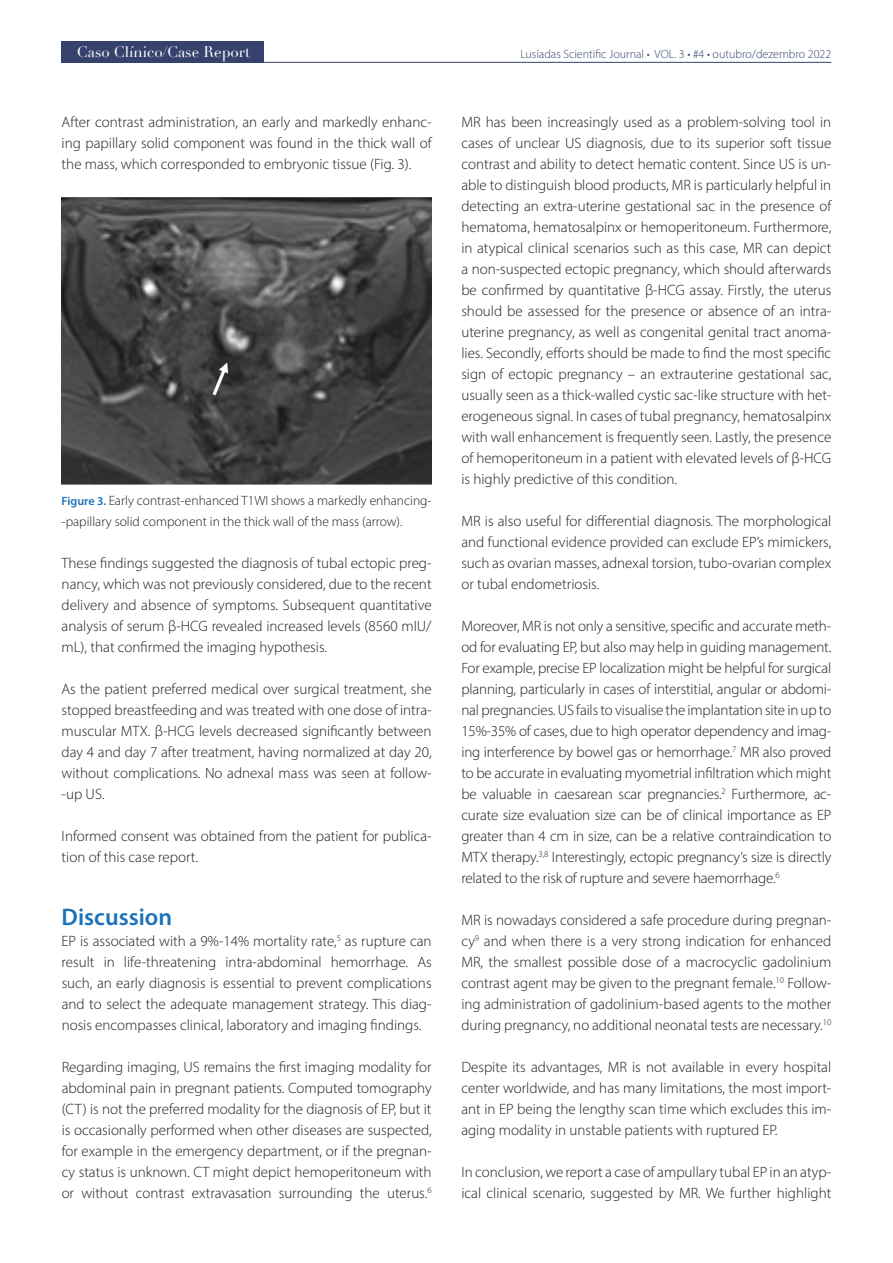
<style>
.page{position:relative;width:893px;height:1263px;background:#fff}
.page>*{position:absolute;margin:0;border:0;box-sizing:border-box;transform-origin:0 0}
.t1{font:600 24px "Myriad Pro";color:#1d71b8}
.t2{font:300 15px/21px "Myriad Pro";color:#1d1d1b;text-align:justify}
.t3{font:15px "Didot";color:#fff}
.t4{font:300 13.5px/21px "Myriad Pro";color:#1d1d1b}
.t5{font:300 12px "Myriad Pro";color:#36426d}
.s1{font-weight:600;font-size:12px;color:#1d71b8}
</style>
<div class="page">
<hr style="left:62px;top:62px;width:769px;height:1px;background:#36426d">
<div style="left:62px;top:41px;width:202px;height:21px;background:#36426d"></div>
<img style="left:62px;top:197px;width:370px;height:287px">
<p class="t3" style="left:77px;top:43px;width:175px">Caso Clínico/Case Report</p>
<p class="t5" style="left:520px;top:46px;width:312px">Lusíadas Scientific Journal • VOL. 3 • #4 • outubro/dezembro 2022</p>
<p class="t2" style="left:62px;top:112px;width:371px">After contrast administration, an early and markedly enhanc‑ ing papillary solid component was found in the thick wall of the mass, which corresponded to embryonic tissue (Fig. 3).</p>
<p class="t4" style="left:62px;top:490px;width:371px"><span class="s1">Figure 3.</span> Early contrast‑enhanced T1WI shows a markedly enhancing-‑papillary solid component in the thick wall of the mass (arrow).</p>
<p class="t2" style="left:62px;top:553px;width:371px">These findings suggested the diagnosis of tubal ectopic preg‑ nancy, which was not previously considered, due to the recent delivery and absence of symptoms. Subsequent quantitative analysis of serum β‑HCG revealed increased levels (8560 mIU/ mL), that confirmed the imaging hypothesis.</p>
<p class="t2" style="left:62px;top:679px;width:371px">As the patient preferred medical over surgical treatment, she stopped breastfeeding and was treated with one dose of intra‑ muscular MTX. β‑HCG levels decreased significantly between day 4 and day 7 after treatment, having normalized at day 20, without complications. No adnexal mass was seen at follow-‑up US.</p>
<p class="t2" style="left:62px;top:826px;width:371px">Informed consent was obtained from the patient for publica‑ tion of this case report.</p>
<h1 class="t1" style="left:62px;top:902px;width:112px">Discussion</h1>
<p class="t2" style="left:62px;top:931px;width:371px">EP is associated with a 9%‑14% mortality rate,<sup>5</sup> as rupture can result in life‑threatening intra‑abdominal hemorrhage. As such, an early diagnosis is essential to prevent complications and to select the adequate management strategy. This diag‑ nosis encompasses clinical, laboratory and imaging findings.</p>
<p class="t2" style="left:62px;top:1057px;width:371px">Regarding imaging, US remains the first imaging modality for abdominal pain in pregnant patients. Computed tomography (CT) is not the preferred modality for the diagnosis of EP, but it is occasionally performed when other diseases are suspected, for example in the emergency department, or if the pregnan‑ cy status is unknown. CT might depict hemoperitoneum with or without contrast extravasation surrounding the uterus.<sup>6</sup></p>
<p class="t2" style="left:461px;top:112px;width:371px">MR has been increasingly used as a problem‑solving tool in cases of unclear US diagnosis, due to its superior soft tissue contrast and ability to detect hematic content. Since US is un‑ able to distinguish blood products, MR is particularly helpful in detecting an extra‑uterine gestational sac in the presence of hematoma, hematosalpinx or hemoperitoneum. Furthermore, in atypical clinical scenarios such as this case, MR can depict a non‑suspected ectopic pregnancy, which should afterwards be confirmed by quantitative β‑HCG assay. Firstly, the uterus should be assessed for the presence or absence of an intra‑ uterine pregnancy, as well as congenital genital tract anoma‑ lies. Secondly, efforts should be made to find the most specific sign of ectopic pregnancy – an extrauterine gestational sac, usually seen as a thick‑walled cystic sac‑like structure with het‑ erogeneous signal. In cases of tubal pregnancy, hematosalpinx with wall enhancement is frequently seen. Lastly, the presence of hemoperitoneum in a patient with elevated levels of β‑HCG is highly predictive of this condition.</p>
<p class="t2" style="left:461px;top:511px;width:371px">MR is also useful for differential diagnosis. The morphological and functional evidence provided can exclude EP’s mimickers, such as ovarian masses, adnexal torsion, tubo‑ovarian complex or tubal endometriosis.</p>
<p class="t2" style="left:461px;top:616px;width:371px">Moreover, MR is not only a sensitive, specific and accurate meth‑ od for evaluating EP, but also may help in guiding management.<br>For example, precise EP localization might be helpful for surgical planning, particularly in cases of interstitial, angular or abdomi‑ nal pregnancies. US fails to visualise the implantation site in up to 15%‑35% of cases, due to high operator dependency and imag‑ ing interference by bowel gas or hemorrhage.<sup>7</sup> MR also proved to be accurate in evaluating myometrial infiltration which might be valuable in caesarean scar pregnancies.<sup>2</sup> Furthermore, ac‑ curate size evaluation size can be of clinical importance as EP greater than 4 cm in size, can be a relative contraindication to MTX therapy.<sup>3,8</sup> Interestingly, ectopic pregnancy’s size is directly related to the risk of rupture and severe haemorrhage.<sup>6</sup></p>
<p class="t2" style="left:461px;top:910px;width:371px">MR is nowadays considered a safe procedure during pregnan‑ cy<sup>9</sup> and when there is a very strong indication for enhanced MR, the smallest possible dose of a macrocyclic gadolinium contrast agent may be given to the pregnant female.<sup>10</sup> Follow‑ ing administration of gadolinium‑based agents to the mother during pregnancy, no additional neonatal tests are necessary.<sup>10</sup></p>
<p class="t2" style="left:461px;top:1057px;width:371px">Despite its advantages, MR is not available in every hospital center worldwide, and has many limitations, the most import‑ ant in EP being the lengthy scan time which excludes this im‑ aging modality in unstable patients with ruptured EP.</p>
<p class="t2" style="left:461px;top:1162px;width:371px">In conclusion, we report a case of ampullary tubal EP in an atyp‑ ical clinical scenario, suggested by MR. We further highlight</p>
</div>
